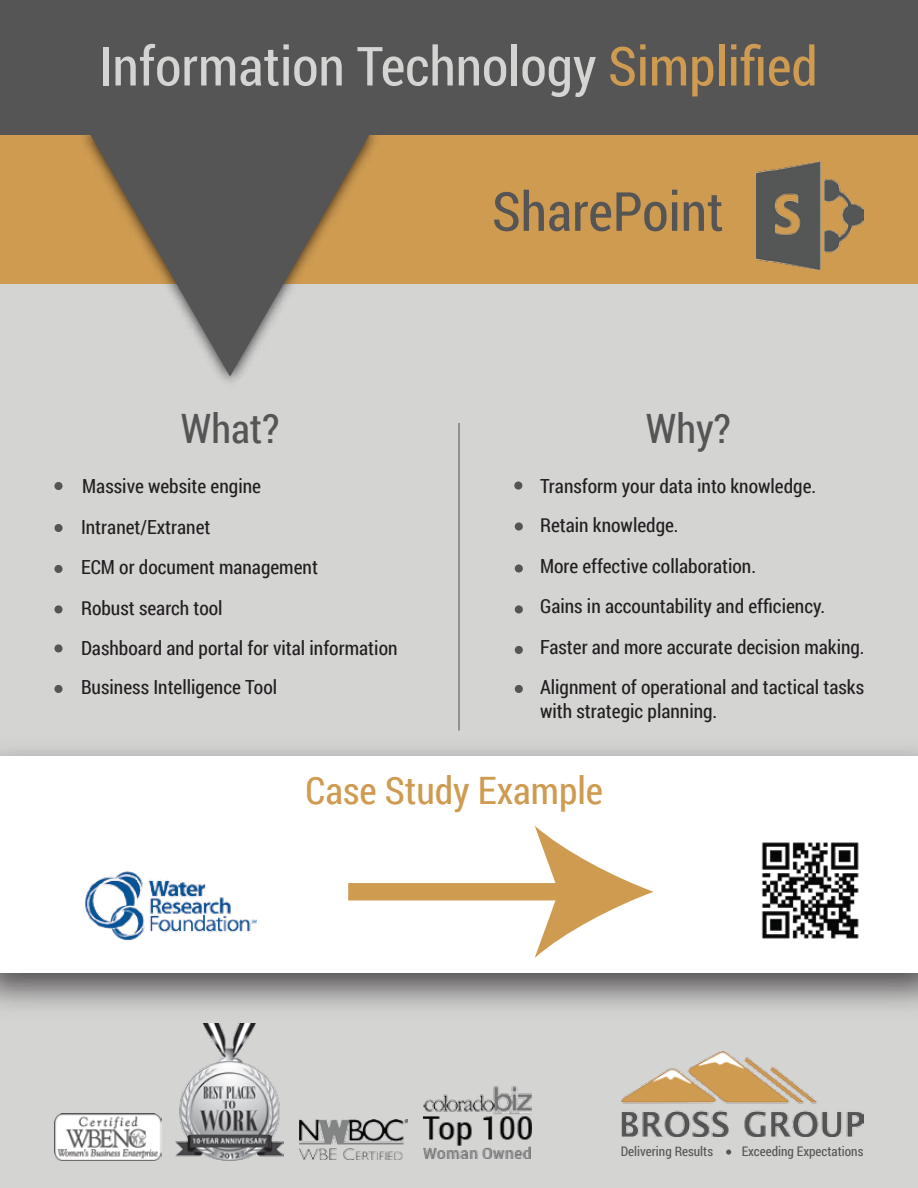
<style>
.page{position:relative;width:918px;height:1188px;background:#fff}
.page>*{position:absolute;margin:0;border:0;box-sizing:border-box;transform-origin:0 0}
.t1{font:54px "Roboto Condensed";color:#d4d4d3}
.t2{font:54px "Roboto Condensed";color:#555}
.t3{font:40.5px "Roboto Condensed";color:#555}
.t4{font:37.8px "Roboto Condensed";color:#ce9b51}
.t5{font:19.5px/40.3px "Roboto Condensed";color:#231f20}
.t6{font:13.2px "Roboto Condensed";color:#555}
.s1{color:#ce9b51}
</style>
<div class="page">
<div style="left:0;top:283px;width:918px;height:905px;background:#d4d4d3"></div>
<div style="left:0;top:135px;width:918px;height:149px;background:#ce9b51"></div>
<svg style="left:90px;top:135px;width:280px;height:241px"></svg>
<div style="left:0;top:0;width:918px;height:135px;background:#555"></div>
<div style="left:54px;top:482px;width:9px;height:8px;background:#555;border-radius:50%"></div>
<div style="left:54px;top:524px;width:9px;height:8px;background:#555;border-radius:50%"></div>
<div style="left:54px;top:565px;width:9px;height:8px;background:#555;border-radius:50%"></div>
<div style="left:54px;top:605px;width:9px;height:8px;background:#555;border-radius:50%"></div>
<div style="left:54px;top:644px;width:9px;height:8px;background:#555;border-radius:50%"></div>
<div style="left:54px;top:685px;width:9px;height:8px;background:#555;border-radius:50%"></div>
<img style="left:756px;top:161px;width:108px;height:108px">
<hr style="left:458px;top:423px;width:2px;height:307px;background:#555">
<div style="left:515px;top:522px;width:8px;height:9px;background:#555;border-radius:50%"></div>
<div style="left:515px;top:564px;width:8px;height:9px;background:#555;border-radius:50%"></div>
<div style="left:515px;top:605px;width:8px;height:8px;background:#555;border-radius:50%"></div>
<div style="left:515px;top:646px;width:8px;height:8px;background:#555;border-radius:50%"></div>
<div style="left:515px;top:685px;width:8px;height:8px;background:#555;border-radius:50%"></div>
<div style="left:514px;top:482px;width:8px;height:8px;background:#555;border-radius:50%"></div>
<img style="left:0;top:728px;width:918px;height:296px">
<div style="left:0;top:756px;width:918px;height:217px;background:#fff"></div>
<img style="left:621px;top:1052px;width:243px;height:85px">
<svg style="left:726px;top:1150px;width:5px;height:5px"></svg>
<img style="left:761px;top:842px;width:98px;height:97px">
<img style="left:85px;top:871px;width:172px;height:69px">
<div style="left:348px;top:883px;width:222px;height:17px;background:#ce9b51"></div>
<svg style="left:535px;top:826px;width:119px;height:132px"></svg>
<img style="left:175px;top:1024px;width:108px;height:136px">
<img style="left:424px;top:1087px;width:108px;height:72px">
<img style="left:300px;top:1119px;width:108px;height:40px">
<img style="left:54px;top:1113px;width:108px;height:48px">
<h1 class="t1" style="left:99px;top:29px;width:720px">Information Technology <span class="s1">Simplified</span></h1>
<h1 class="t2" style="left:492px;top:174px;width:233px">SharePoint</h1>
<h2 class="t3" style="left:181px;top:400px;width:100px">What?</h2>
<h2 class="t3" style="left:646px;top:400px;width:86px">Why?</h2>
<p class="t5" style="left:540px;top:465px;width:326px">Transform your data into knowledge.<br>Retain knowledge.<br>More effective collaboration.<br>Gains in accountability and efficiency.<br>Faster and more accurate decision making.<br>Alignment of operational and tactical tasks</p>
<p class="t5" style="left:540px;top:690px;width:179px">with strategic planning.</p>
<p class="t5" style="left:81px;top:465px;width:318px">Massive website engine<br>Intranet/Extranet<br>ECM or document management<br>Robust search tool<br>Dashboard and portal for vital information<br>Business Intelligence Tool</p>
<h3 class="t4" style="left:305px;top:764px;width:299px">Case Study Example</h3>
<p class="t6" style="left:621px;top:1142px;width:94px">Delivering Results</p>
<p class="t6" style="left:742px;top:1142px;width:123px">Exceeding Expectations</p>
</div>
